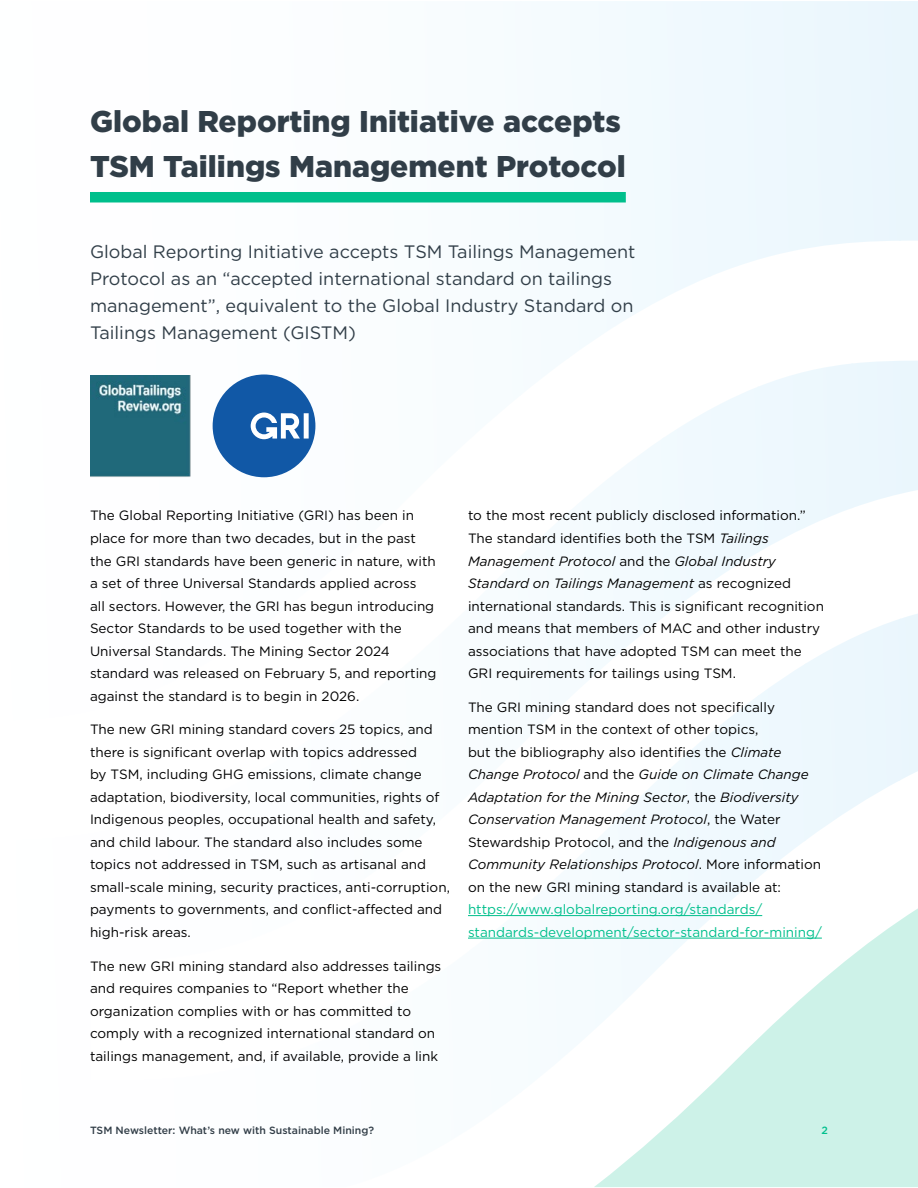
<style>
.page{position:relative;width:918px;height:1188px;background:#fff}
.page>*{position:absolute;margin:0;border:0;box-sizing:border-box;transform-origin:0 0}
.t1{font:900 30px/45px "Gotham";color:#313e48}
.t2{font:18px/27px "Gotham";color:#313e48}
.t3{font:13.5px/22.5px "Gotham";color:#000}
.t4{font:13.5px/22.5px "Gotham";color:#00bf8c}
.t5{font:500 10.5px "Gotham";color:#313d47}
.t6{font:500 10.5px "Gotham";color:#00bf8c}
.s1{font-style:italic}
</style>
<div class="page">
<div style="left:899px;top:614px;width:19px;height:167px;background:#eaf6fc"></div>
<img style="left:283px;top:202px;width:48px;height:272px">
<svg style="left:594px;top:908px;width:324px;height:279px;fill:#cdf2e8"></svg>
<div style="left:90px;top:192px;width:536px;height:10px;background:#00bf8c"></div>
<hr style="left:468px;top:915px;width:294px;height:1px;background:#00bf8c">
<hr style="left:468px;top:938px;width:354px;height:1px;background:#00bf8c">
<div style="left:213px;top:374px;width:102px;height:103px;background:#1158a6;border-radius:50%"></div>
<svg style="left:251px;top:413px;width:58px;height:26px"></svg>
<img style="left:90px;top:376px;width:101px;height:101px">
<h1 class="t1" style="left:90px;top:99px;width:537px">Global Reporting Initiative accepts<br>TSM Tailings Management Protocol</h1>
<h2 class="t2" style="left:90px;top:238px;width:547px">Global Reporting Initiative accepts TSM Tailings Management Protocol as an “accepted international standard on tailings management”, equivalent to the Global Industry Standard on Tailings Management (GISTM)</h2>
<p class="t3" style="left:90px;top:504px;width:348px">The Global Reporting Initiative (GRI) has been in place for more than two decades, but in the past the GRI standards have been generic in nature, with a set of three Universal Standards applied across<br>all sectors. However, the GRI has begun introducing Sector Standards to be used together with the Universal Standards. The Mining Sector 2024 standard was released on February 5, and reporting against the standard is to begin in 2026.</p>
<p class="t3" style="left:90px;top:718px;width:362px">The new GRI mining standard covers 25 topics, and there is significant overlap with topics addressed<br>by TSM, including GHG emissions, climate change adaptation, biodiversity, local communities, rights of Indigenous peoples, occupational health and safety, and child labour. The standard also includes some topics not addressed in TSM, such as artisanal and small-scale mining, security practices, anti-corruption, payments to governments, and conflict-affected and high-risk areas.</p>
<p class="t3" style="left:90px;top:954px;width:353px">The new GRI mining standard also addresses tailings and requires companies to “Report whether the organization complies with or has committed to comply with a recognized international standard on tailings management, and, if available, provide a link</p>
<p class="t3" style="left:468px;top:504px;width:358px">to the most recent publicly disclosed information.” The standard identifies both the TSM <span class="s1">Tailings Management Protocol</span> and the <span class="s1">Global Industry Standard on Tailings Management</span> as recognized international standards. This is significant recognition and means that members of MAC and other industry associations that have adopted TSM can meet the GRI requirements for tailings using TSM.</p>
<p class="t3" style="left:468px;top:695px;width:355px">The GRI mining standard does not specifically mention TSM in the context of other topics,<br>but the bibliography also identifies the <span class="s1">Climate Change Protocol</span> and the <span class="s1">Guide on Climate Change Adaptation for the Mining Sector</span>, the <span class="s1">Biodiversity Conservation Management Protocol</span>, the Water Stewardship Protocol, and the <span class="s1">Indigenous and Community Relationships Protocol</span>. More information on the new GRI mining standard is available at:</p>
<p class="t4" style="left:468px;top:898px;width:355px">https://www.globalreporting.org/standards/ standards-development/sector-standard-for-mining/</p>
<p class="t5" style="left:90px;top:1124px;width:286px">TSM Newsletter: What’s new with Sustainable Mining?</p>
<p class="t6" style="left:822px;top:1124px;width:8px">2</p>
</div>
